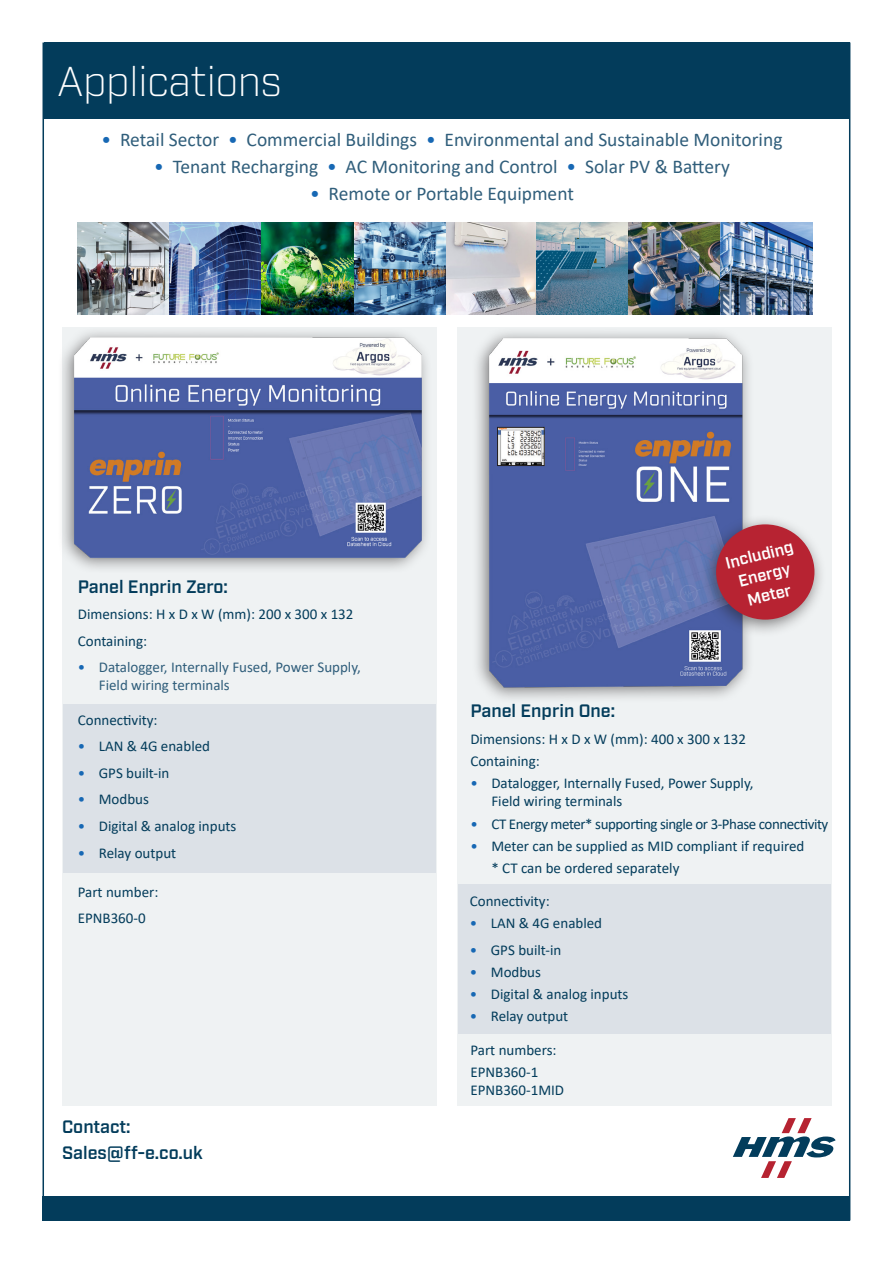
<style>
.page{position:relative;width:893px;height:1263px;background:#fff}
.page>*{position:absolute;margin:0;border:0;box-sizing:border-box;transform-origin:0 0}
.t1{font:300 40.5px "Industry";color:#fff}
.BigBlueTitle{font:19.5px "Calibri";color:#305e7b}
.BigBlueTitle-2{font:600 18px "Industry";color:#033c5b}
.BigBlueTitle-3{font:600 16.5px "Industry";color:#fff}
.BigBlueTitle-4{font:15px/18px "Calibri";color:#033c5b}
.BigBlueTitle-5{font:15px/18px "Calibri";color:#305e7b}
.BigBlueTitle-6{font:15px "Calibri";letter-spacing:-.03em;color:#033c5b}
.s1{color:#1768b4}
</style>
<div class="page">
<div style="left:43px;top:1196px;width:807px;height:24px;background:#033c5b"></div>
<div style="left:62px;top:327px;width:374px;height:779px;background:#eff2f3"></div>
<svg style="left:733px;top:1118px;width:102px;height:60px"></svg>
<div style="left:458px;top:327px;width:374px;height:779px;background:#eff2f3"></div>
<div style="left:44px;top:43px;width:805px;height:76px;background:#033c5b"></div>
<div style="left:57px;top:326px;width:376px;height:248px;background:#231f20;opacity:.55"></div>
<img style="left:74px;top:336px;width:348px;height:224px">
<div style="left:472px;top:327px;width:282px;height:377px;background:#231f20;opacity:.55"></div>
<img style="left:481px;top:331px;width:271px;height:363px">
<div style="left:63px;top:704px;width:372px;height:168px;background:#dce1e7"></div>
<div style="left:458px;top:884px;width:372px;height:149px;background:#dce1e7"></div>
<div style="left:700px;top:514px;width:127px;height:123px;background:#231f20;opacity:.55"></div>
<div style="left:716px;top:524px;width:98px;height:96px;background:#b72332;border-radius:50%"></div>
<img style="left:78px;top:222px;width:734px;height:92px">
<img style="left:499px;top:429px;width:44px;height:35px">
<div style="left:497px;top:427px;width:48px;height:39px;border:1px solid #231f20"></div>
<p class="t1" style="left:57px;top:57px;width:226px">Applications</p>
<p class="BigBlueTitle" style="left:102px;top:126px;width:682px"><span class="s1">•</span> Retail Sector <span class="s1">•</span> Commercial Buildings <span class="s1">•</span> Environmental and Sustainable Monitoring</p>
<p class="BigBlueTitle" style="left:154px;top:153px;width:577px"><span class="s1">•</span> Tenant Recharging <span class="s1">•</span> AC Monitoring and Control <span class="s1">•</span> Solar PV &amp; Battery</p>
<p class="BigBlueTitle" style="left:310px;top:180px;width:265px"><span class="s1">•</span> Remote or Portable Equipment</p>
<p class="BigBlueTitle-2" style="left:78px;top:576px;width:152px">Panel Enprin Zero:</p>
<p class="BigBlueTitle-4" style="left:78px;top:605px;width:277px">Dimensions: H x D x W (mm): 200 x 300 x 132</p>
<p class="BigBlueTitle-4" style="left:78px;top:631px;width:71px">Containing:</p>
<p class="BigBlueTitle-5" style="left:99px;top:658px;width:264px;text-indent:-21px"><span class="s1">•</span> Datalogger, Internally Fused, Power Supply,<br>Field wiring terminals</p>
<p class="BigBlueTitle-4" style="left:78px;top:711px;width:81px">Connectivity:</p>
<p class="BigBlueTitle-4" style="left:78px;top:737px;width:134px"><span class="s1">•</span> LAN &amp; 4G enabled</p>
<p class="BigBlueTitle-4" style="left:78px;top:764px;width:93px"><span class="s1">•</span> GPS built-in</p>
<p class="BigBlueTitle-4" style="left:78px;top:790px;width:73px"><span class="s1">•</span> Modbus</p>
<p class="BigBlueTitle-4" style="left:78px;top:817px;width:160px"><span class="s1">•</span> Digital &amp; analog inputs</p>
<p class="BigBlueTitle-4" style="left:78px;top:843px;width:100px"><span class="s1">•</span> Relay output</p>
<p class="BigBlueTitle-4" style="left:78px;top:882px;width:82px">Part number:</p>
<p class="BigBlueTitle-4" style="left:78px;top:909px;width:69px">EPNB360-0</p>
<p class="BigBlueTitle-2" style="left:62px;top:1116px;width:70px">Contact:</p>
<p class="BigBlueTitle-2" style="left:62px;top:1142px;width:142px">Sales@ff-e.co.uk</p>
<p class="BigBlueTitle-3" style="left:723px;top:554px;width:71px;rotate:-14deg">Including</p>
<p class="BigBlueTitle-3" style="left:736px;top:572px;width:55px;rotate:-14deg">Energy</p>
<p class="BigBlueTitle-3" style="left:745px;top:591px;width:46px;rotate:-14deg">Meter</p>
<p class="BigBlueTitle-2" style="left:470px;top:700px;width:146px">Panel Enprin One:</p>
<p class="BigBlueTitle-4" style="left:470px;top:729px;width:277px">Dimensions: H x D x W (mm): 400 x 300 x 132</p>
<p class="BigBlueTitle-4" style="left:470px;top:752px;width:71px">Containing:</p>
<p class="BigBlueTitle-4" style="left:491px;top:774px;width:264px;text-indent:-21px"><span class="s1">•</span> Datalogger, Internally Fused, Power Supply,<br>Field wiring terminals</p>
<p class="BigBlueTitle-6" style="left:470px;top:813px;width:359px"><span class="s1">•</span> CT Energy meter* supporting single or 3-Phase connectivity</p>
<p class="BigBlueTitle-4" style="left:470px;top:836px;width:336px"><span class="s1">•</span> Meter can be supplied as MID compliant if required</p>
<p class="BigBlueTitle-4" style="left:491px;top:859px;width:190px">* CT can be ordered separately</p>
<p class="BigBlueTitle-4" style="left:470px;top:891px;width:81px">Connectivity:</p>
<p class="BigBlueTitle-4" style="left:470px;top:914px;width:134px"><span class="s1">•</span> LAN &amp; 4G enabled</p>
<p class="BigBlueTitle-4" style="left:470px;top:940px;width:93px"><span class="s1">•</span> GPS built-in</p>
<p class="BigBlueTitle-4" style="left:470px;top:962px;width:73px"><span class="s1">•</span> Modbus</p>
<p class="BigBlueTitle-4" style="left:470px;top:985px;width:160px"><span class="s1">•</span> Digital &amp; analog inputs</p>
<p class="BigBlueTitle-4" style="left:470px;top:1007px;width:100px"><span class="s1">•</span> Relay output</p>
<p class="BigBlueTitle-4" style="left:470px;top:1040px;width:88px">Part numbers:</p>
<p class="BigBlueTitle-4" style="left:470px;top:1063px;width:95px">EPNB360-1<br>EPNB360-1MID</p>
</div>
